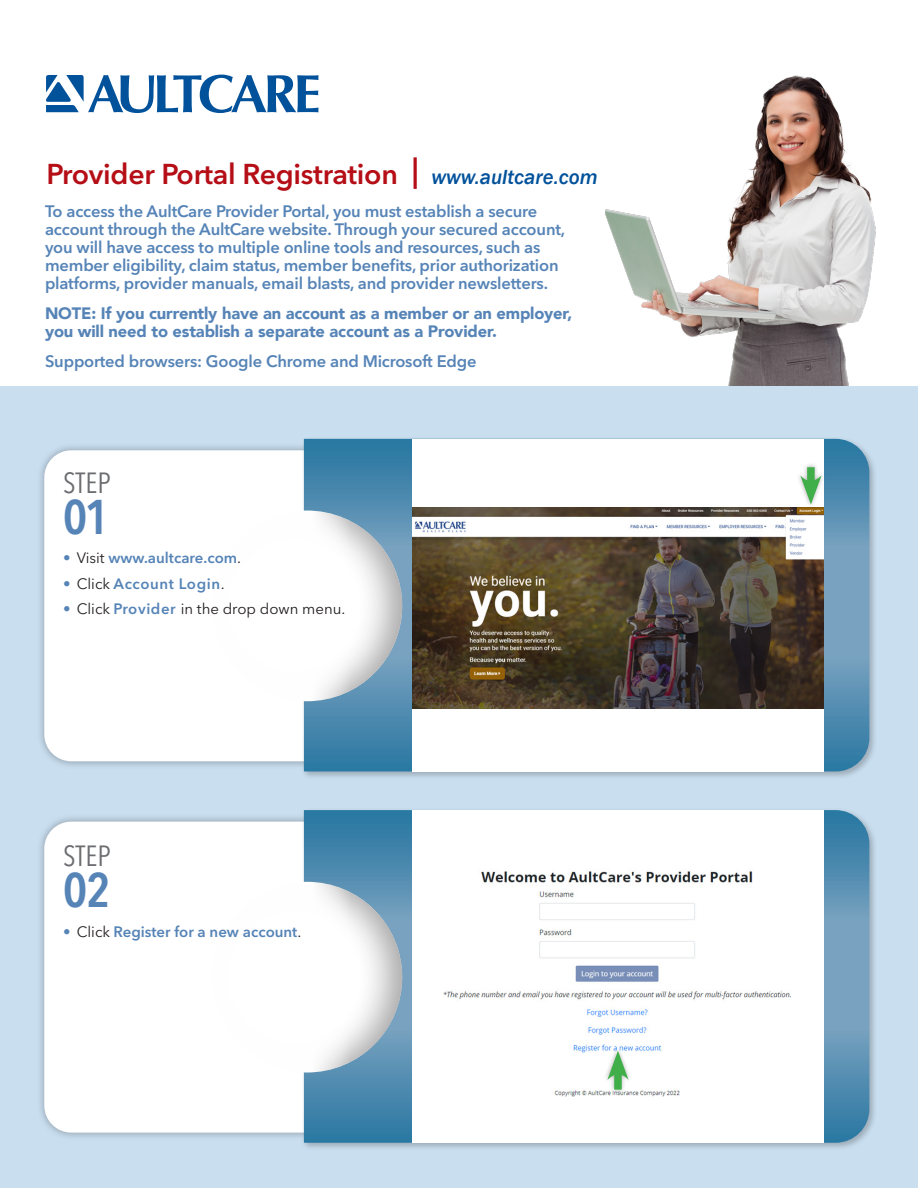
<style>
.page{position:relative;width:918px;height:1188px;background:#fff}
.page>*{position:absolute;margin:0;border:0;box-sizing:border-box;transform-origin:0 0}
.t1{font:600 condensed 48.3px "Avenir Next LT Pro";color:#5684b7}
.t2{font:condensed 28.95px "Avenir Next LT Pro";color:#6c6d70}
.t3{font:600 28.5px "Avenir Next LT Pro";letter-spacing:-.01em;color:#b50e16}
.t4{font:600 16.5px/18px "Avenir Next LT Pro";letter-spacing:-.01em;color:#5684b7}
.t5{font:900 16.5px/18px "Avenir LT";letter-spacing:-.01em;color:#5684b7}
.t6{font:600 15px "Avenir Next LT Pro";color:#5684b7}
.t7{font:15px "Avenir Next LT Pro";color:#231f20}
.t8{font:600 15px "Avenir Next LT Pro";letter-spacing:.04em;color:#5684b7}
.s1{font-size:31.5px}
.s2{font-family:"Franklin Gothic";font-weight:500;font-style:italic;font-size:21px;color:#01519b}
.s3{font-weight:400}
.s4{font-weight:400;color:#231f20}
.s5{color:#5684b7}
.s6{font-weight:600;color:#5684b7}
</style>
<div class="page">
<img style="left:605px;top:75px;width:294px;height:312px">
<div style="left:0;top:387px;width:918px;height:801px;background:#c9dff0"></div>
<svg style="left:46px;top:75px;width:273px;height:38px"></svg>
<div style="left:36px;top:442px;width:455px;height:328px;background:#231f20;opacity:.35"></div>
<div style="left:44px;top:450px;width:257px;height:311px;background:#fff"></div>
<div style="left:301px;top:436px;width:577px;height:344px;background:#231f20;opacity:.27"></div>
<svg style="left:304px;top:439px;width:565px;height:332px;background:#508baf"></svg>
<div style="left:413px;top:439px;width:411px;height:332px;background:#fff"></div>
<div style="left:210px;top:509px;width:194px;height:193px;background:#231f20;opacity:.41"></div>
<img style="left:413px;top:507px;width:411px;height:202px">
<div style="left:36px;top:813px;width:455px;height:328px;background:#231f20;opacity:.35"></div>
<div style="left:44px;top:822px;width:257px;height:311px;background:#fff"></div>
<div style="left:301px;top:807px;width:577px;height:344px;background:#231f20;opacity:.27"></div>
<svg style="left:304px;top:810px;width:565px;height:333px;background:#518cb1"></svg>
<div style="left:413px;top:810px;width:411px;height:333px;background:#fff"></div>
<div style="left:210px;top:880px;width:194px;height:193px;background:#231f20;opacity:.41"></div>
<img style="left:443px;top:871px;width:348px;height:226px">
<div style="left:796px;top:463px;width:30px;height:45px;background:#231f20;opacity:.35"></div>
<div style="left:807px;top:467px;width:8px;height:21px;background:#40ae49"></div>
<svg style="left:800px;top:475px;width:22px;height:30px"></svg>
<div style="left:591px;top:1052px;width:50px;height:37px;background:#fff"></div>
<div style="left:603px;top:1047px;width:30px;height:47px;background:#231f20;opacity:.35"></div>
<div style="left:614px;top:1068px;width:8px;height:22px;background:#40ae49"></div>
<svg style="left:607px;top:1051px;width:22px;height:29px"></svg>
<p class="t3" style="left:46px;top:156px;width:553px">Provider Portal Registration <span class="s1">|</span> <span class="s2">www.aultcare.com</span></p>
<p class="t4" style="left:45px;top:202px;width:522px">To access the AultCare Provider Portal, you must establish a secure account through the AultCare website. Through your secured account, you will have access to multiple online tools and resources, such as member eligibility, claim status, member benefits, prior authorization platforms, provider manuals, email blasts, and provider newsletters.</p>
<p class="t5" style="left:45px;top:304px;width:529px">NOTE: If you currently have an account as a member or an employer, you will need to establish a separate account as a Provider.</p>
<p class="t4" style="left:45px;top:352px;width:433px">Supported browsers: Google Chrome and Microsoft Edge</p>
<p class="t2" style="left:63px;top:465px;width:49px">STEP</p>
<p class="t1" style="left:63px;top:487px;width:47px">01</p>
<p class="t6" style="left:63px;top:549px;width:179px"><span class="s3">•</span> <span class="s4">Visit</span> www.aultcare.com<span class="s4">.</span></p>
<p class="t8" style="left:63px;top:574px;width:163px"><span class="s3">•</span> <span class="s4">Click</span> Account Login<span class="s4">.</span></p>
<p class="t7" style="left:63px;top:600px;width:284px"><span class="s5">•</span> Click <span class="s6">Provider</span> in the drop down menu.</p>
<p class="t2" style="left:63px;top:839px;width:49px">STEP</p>
<p class="t1" style="left:63px;top:861px;width:49px">02</p>
<p class="t6" style="left:63px;top:923px;width:240px"><span class="s3">•</span> <span class="s4">Click</span> Register for a new account<span class="s4">.</span></p>
</div>
